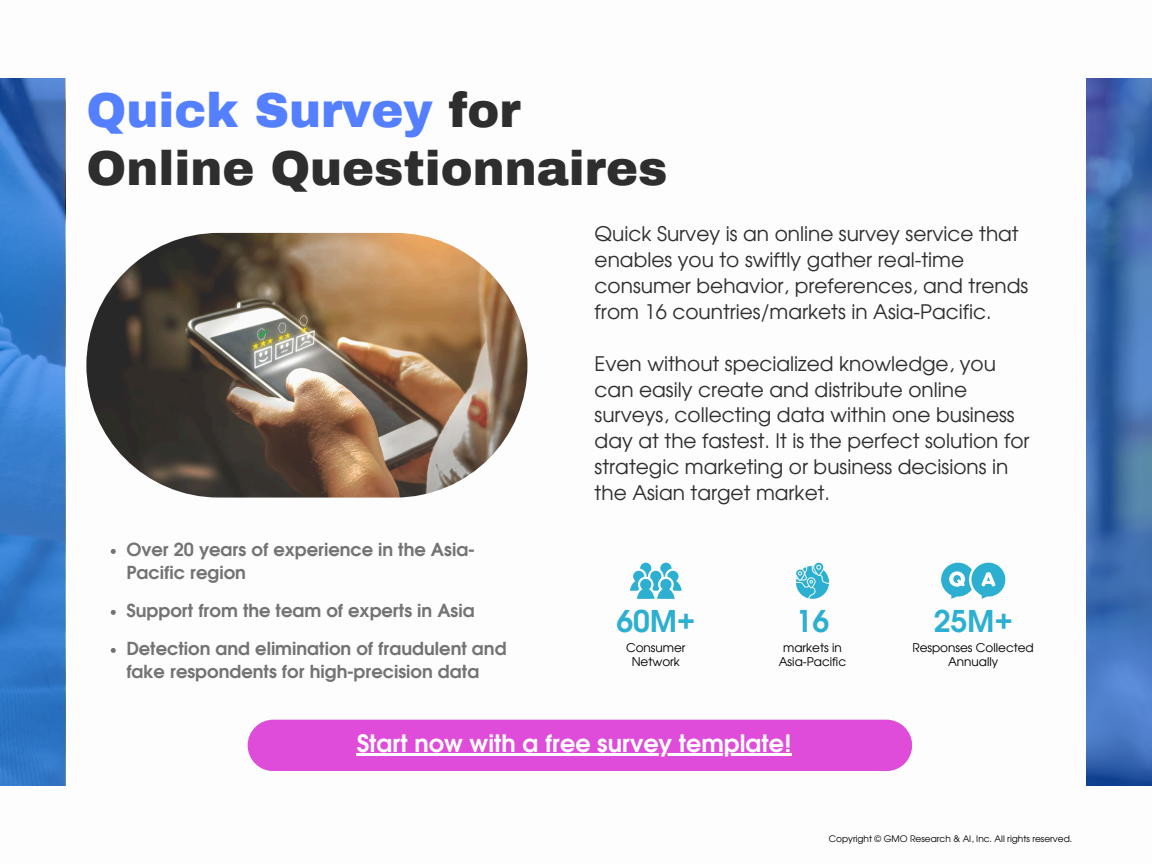
<style>
.page{position:relative;width:1152px;height:864px;background:#fff}
.page>*{position:absolute;margin:0;border:0;box-sizing:border-box;transform-origin:0 0}
.t1{font:900 48px/57.3px "Archivo";color:#2e2e2e}
.t2{font:700 30px "Evolventa";color:#2cafd0}
.t3{font:700 24px "Evolventa";color:#fff}
.t4{font:20.1px/25.8px "Evolventa";color:#2e2e2e}
.t5{font:700 18px/23px "Evolventa";color:#737373}
.t6{font:12px/14px "Evolventa";color:#000;text-align:center}
.t7{font:9px "Evolventa";color:#000}
.s1{color:#547fff}
</style>
<div class="page">
<svg style="left:0;top:78px;width:65px;height:708px;background:#3578c7"></svg>
<svg style="left:1087px;top:78px;width:65px;height:708px;background:#406db0"></svg>
<img style="left:86px;top:233px;width:441px;height:265px;border-radius:132px">
<div style="left:248px;top:720px;width:664px;height:51px;background:#df4cd9"></div>
<hr style="left:357px;top:754px;width:435px;height:2px;background:#fff">
<svg style="left:630px;top:563px;width:52px;height:36px"></svg>
<svg style="left:796px;top:563px;width:33px;height:36px"></svg>
<svg style="left:941px;top:563px;width:64px;height:36px"></svg>
<svg style="left:111px;top:549px;width:5px;height:5px"></svg>
<svg style="left:111px;top:610px;width:5px;height:5px"></svg>
<svg style="left:111px;top:648px;width:5px;height:5px"></svg>
<h4 class="t1" style="left:86px;top:83px;width:583px"><span class="s1">Quick Survey</span> for<br>Online Questionnaires</h4>
<h6 class="t5" style="left:126px;top:539px;width:350px">Over 20 years of experience in the Asia-<br>Pacific region</h6>
<p class="t5" style="left:126px;top:600px;width:350px">Support from the team of experts in Asia</p>
<h2 class="t5" style="left:126px;top:638px;width:382px">Detection and elimination of fraudulent and fake respondents for high-precision data</h2>
<p class="t4" style="left:595px;top:222px;width:435px">Quick Survey is an online survey service that enables you to swiftly gather real-time consumer behavior, preferences, and trends from 16 countries/markets in Asia-Pacific.</p>
<p class="t4" style="left:595px;top:352px;width:436px">Even without specialized knowledge, you can easily create and distribute online surveys, collecting data within one business day at the fastest. It is the perfect solution for strategic marketing or business decisions in the Asian target market.</p>
<p class="t2" style="left:616px;top:608px;width:80px">60M+</p>
<p class="t2" style="left:934px;top:608px;width:80px">25M+</p>
<h2 class="t6" style="left:626px;top:642px;width:61px">Consumer<br>Network</h2>
<h6 class="t6" style="left:779px;top:642px;width:69px">markets in<br>Asia-Pacific</h6>
<p class="t6" style="left:912px;top:642px;width:123px">Responses Collected<br>Annually</p>
<p class="t2" style="left:796px;top:608px;width:35px">16</p>
<h4 class="t3" style="left:357px;top:732px;width:437px">Start now with a free survey template!</h4>
<p class="t7" style="left:829px;top:835px;width:245px">Copyright © GMO Research &amp; AI, Inc. All rights reserved.</p>
</div>
